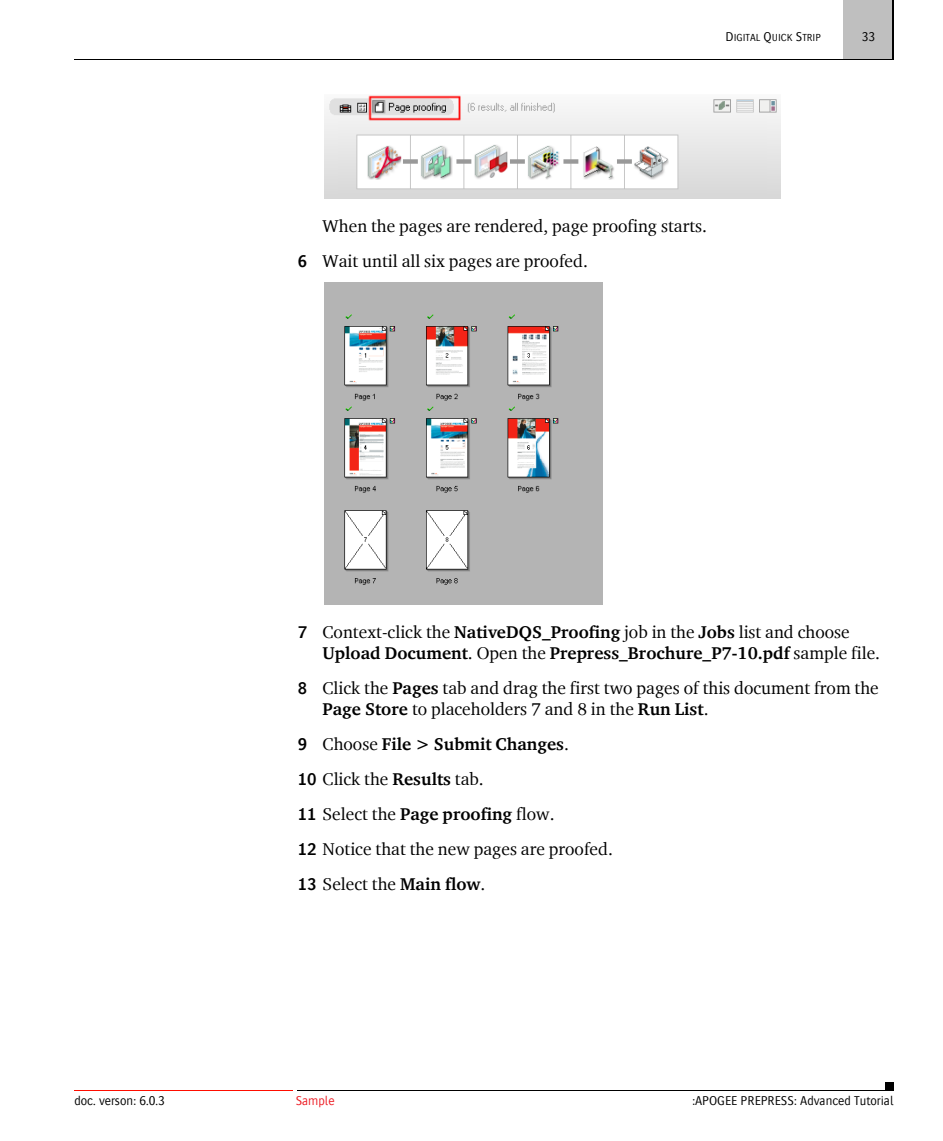
<style>
.page{position:relative;width:943px;height:1141px;background:#fff}
.page>*{position:absolute;margin:0;border:0;box-sizing:border-box;transform-origin:0 0}
.t1{font:17.5px/35px "Charter ITC For Agfa";color:#000}
.t2{font:700 17.5px/21px "Charter IT Cfor Agfa";color:#000}
.t3{font:300 13.12px "Bosis For Agfa";color:#000}
.t4{font:300 13.12px "Bosis For Agfa";color:#ed1c24}
.t5{font:300 10.5px "Bosis For Agfa";color:#000}
.s1{font-size:13.12px}
.s2{font-family:"Bosis For Agfa";font-weight:600}
.s3{font-family:"Charter ITC For Agfa";font-weight:400}
.s4{font-family:"Charter IT Cfor Agfa";font-weight:700}
</style>
<div class="page">
<div style="left:843px;top:0;width:50px;height:60px;background:#bfbfbf"></div>
<hr style="left:892px;top:0;width:2px;height:60px;background:#000">
<hr style="left:74px;top:59px;width:820px;height:1px;background:#000">
<hr style="left:298px;top:1090px;width:595px;height:1px;background:#000">
<hr style="left:74px;top:1090px;width:219px;height:1px;background:#ff0d00">
<svg style="left:885px;top:1082px;width:9px;height:9px"></svg>
<img style="left:324px;top:95px;width:456px;height:104px">
<img style="left:324px;top:282px;width:278px;height:322px">
<p class="t5" style="left:725px;top:32px;width:97px"><span class="s1">D</span>IGITAL <span class="s1">Q</span>UICK <span class="s1">S</span>TRIP</p>
<p class="t3" style="left:861px;top:29px;width:15px">33</p>
<p class="t1" style="left:298px;top:209px;width:411px;text-indent:25px">When the pages are rendered, page proofing starts.<br><span class="s2">6</span> Wait until all six pages are proofed.</p>
<p class="t2" style="left:322px;top:621px;width:559px;text-indent:-25px"><span class="s2">7</span> <span class="s3">Context-click the</span> NativeDQS_Proofing <span class="s3">job in the</span> Jobs <span class="s3">list and choose<br></span>Upload Document<span class="s3">. Open the</span> Prepress_Brochure_P7-10.pdf <span class="s3">sample file.</span></p>
<p class="t1" style="left:322px;top:677px;width:557px;line-height:21px;text-indent:-25px"><span class="s2">8</span> Click the <span class="s4">Pages</span> tab and drag the first two pages of this document from the<br><span class="s4">Page Store</span> to placeholders 7 and 8 in the <span class="s4">Run List</span>.</p>
<p class="t1" style="left:298px;top:726px;width:317px"><span class="s2">9</span> Choose <span class="s4">File &gt; Submit Changes</span>.<br><span class="s2">10</span> Click the <span class="s4">Results</span> tab.<br><span class="s2">11</span> Select the <span class="s4">Page proofing</span> flow.<br><span class="s2">12</span> Notice that the new pages are proofed.<br><span class="s2">13</span> Select the <span class="s4">Main flow</span>.</p>
<p class="t3" style="left:74px;top:1094px;width:92px">doc. verson: 6.0.3</p>
<p class="t3" style="left:692px;top:1094px;width:203px">:APOGEE PREPRESS: Advanced Tutorial</p>
<p class="t4" style="left:296px;top:1094px;width:40px">Sample</p>
</div>
